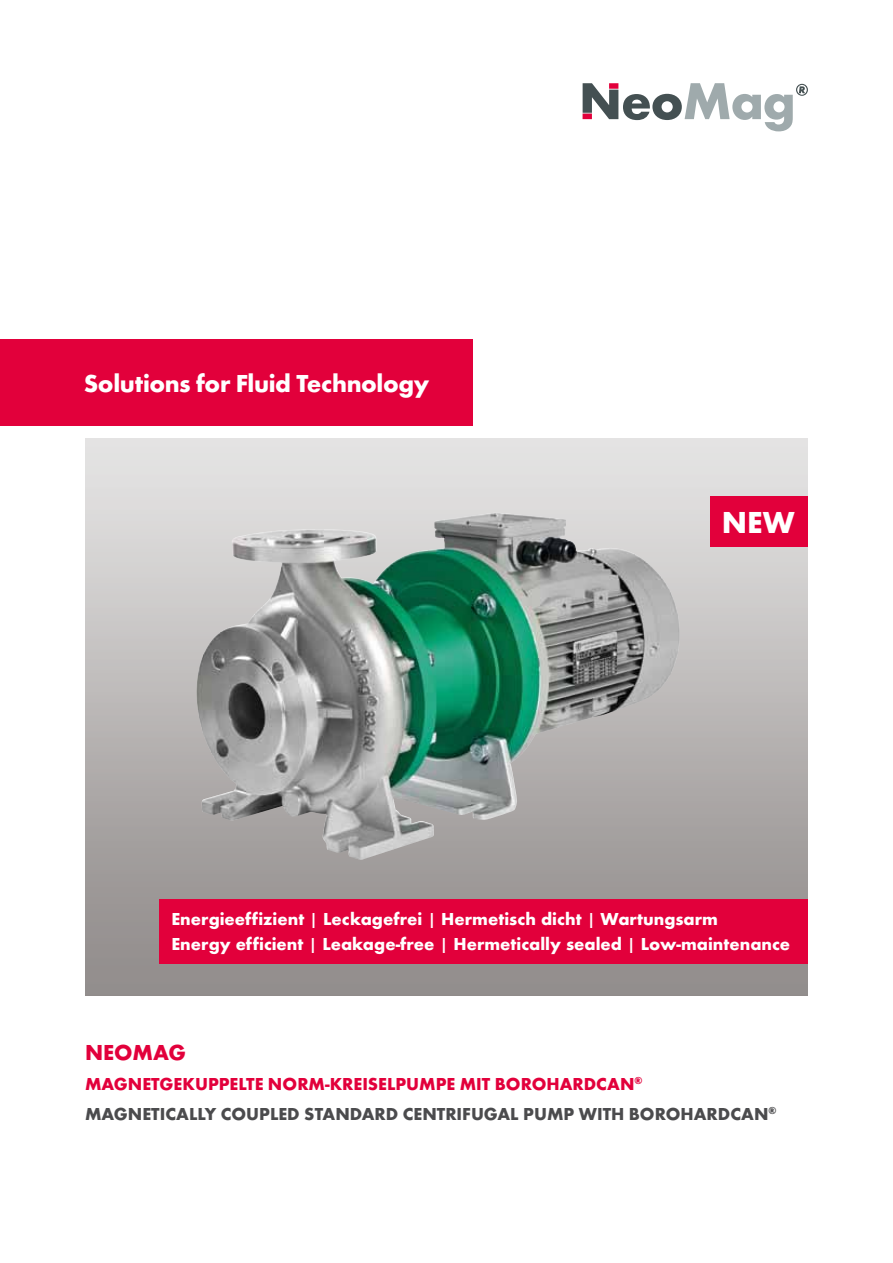
<style>
.page{position:relative;width:893px;height:1263px;background:#fff}
.page>*{position:absolute;margin:0;border:0;box-sizing:border-box;transform-origin:0 0}
.t1{font:800 31.5px "Function";color:#fff}
.t2{font:800 25.5px "Function";letter-spacing:-.015em;color:#fff}
.t3{font:800 22.5px "Function";color:#e2003b}
.t4{font:800 18px/25.5px "Function";color:#fff}
.t5{font:800 18px/30px "Function";color:#4b4b4d}
.t6{font:800 18px "Function";color:#e2003b}
.s1{font-weight:500}
.s2{color:#e2003b}
</style>
<div class="page">
<img style="left:85px;top:438px;width:723px;height:557px">
<img style="left:195px;top:513px;width:322px;height:347px">
<svg style="left:583px;top:83px;width:225px;height:48px"></svg>
<div style="left:609px;top:83px;width:9px;height:6px;background:#e2003b"></div>
<div style="left:583px;top:114px;width:9px;height:5px;background:#e2003b"></div>
<div style="left:0;top:339px;width:472px;height:87px;background:#e2003b"></div>
<div style="left:710px;top:496px;width:98px;height:51px;background:#e2003b"></div>
<div style="left:160px;top:899px;width:648px;height:65px;background:#e2003b"></div>
<h2 class="t2" style="left:84px;top:368px;width:347px">Solutions for Fluid Technology</h2>
<h1 class="t1" style="left:722px;top:504px;width:49px">NEW</h1>
<p class="t4" style="left:171px;top:906px;width:620px">Energieeffizient <span class="s1">|</span> Leckagefrei <span class="s1">|</span> Hermetisch dicht <span class="s1">|</span> Wartungsarm<br>Energy efficient <span class="s1">|</span> Leakage-free <span class="s1">|</span> Hermetically sealed <span class="s1">|</span> Low-maintenance</p>
<p class="t3" style="left:85px;top:1039px;width:103px">NeoMag</p>
<p class="t6" style="left:85px;top:1073px;width:435px">Magn etgekuppelte Norm-Kreiselpumpe mit BORO</p>
<p class="t5" style="left:85px;top:1069px;width:569px;text-indent:461px"><span class="s2">HARDCAN</span><sup>®<br></sup>Magn etically coupled standard c entrifugal pump with BORO</p>
<p class="t5" style="left:680px;top:1099px;width:97px">HARDCAN<sup>®</sup></p>
</div>
